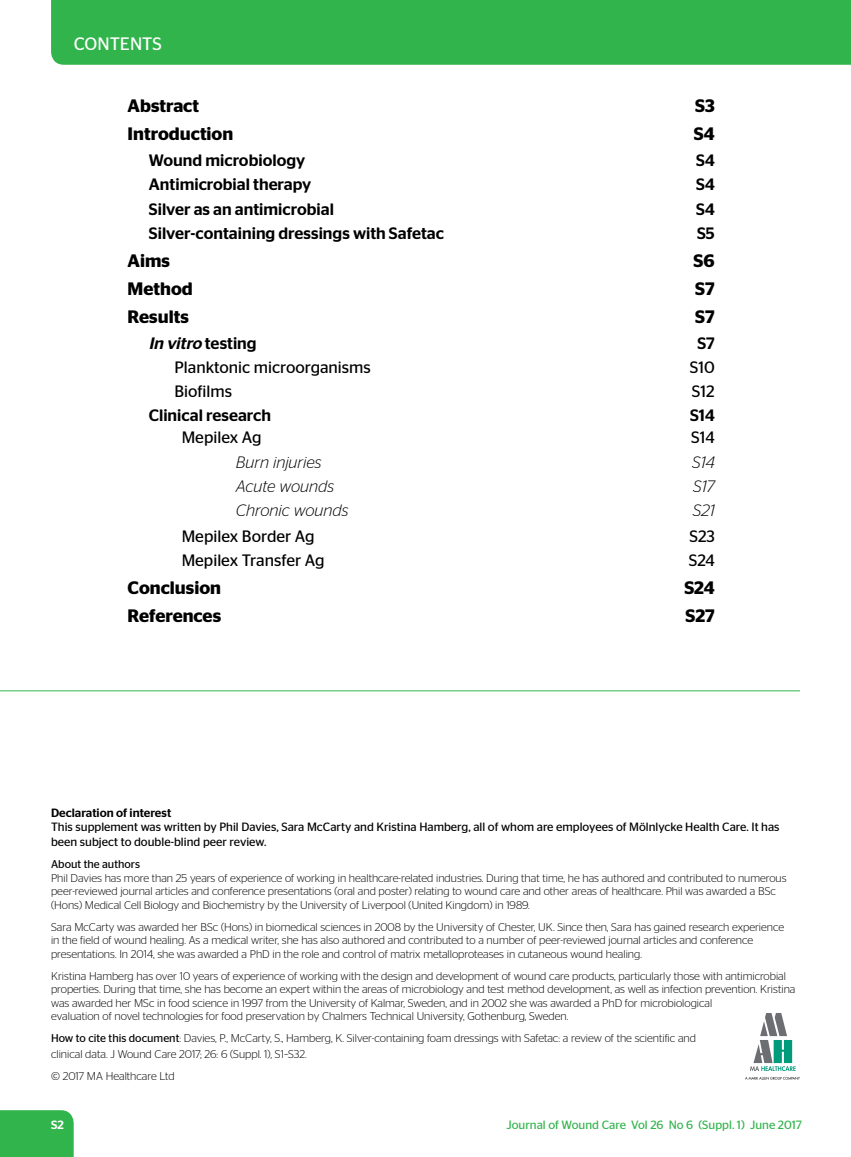
<style>
.page{position:relative;width:851px;height:1157px;background:#fff}
.page>*{position:absolute;margin:0;border:0;box-sizing:border-box;transform-origin:0 0}
.t1{font:600 18px "Stag Sans";color:#000}
.t2{font:18px "Stag Sans";color:#fff}
.t3{font:500 16.5px "Stag Sans";color:#000}
.t4{font:16.5px "Stag Sans";color:#000}
.t5{font:italic 300 16.5px "Stag Sans";color:#000}
.t6{font:italic 500 16.5px "Stag Sans";color:#000}
.t7{font:12px/15.3px "Stag Sans";color:#000}
.t8{font:12px "Stag Sans";color:#32b44c}
.t9{font:500 12px "Stag Sans";color:#000}
.t10{font:500 12px "Stag Sans";color:#fff}
.t11{font:300 11.25px/13.5px "Stag Sans";color:#000}
.t12{font:11.25px "Stag Sans";color:#000}
.s1{font-style:normal}
.s2{font-weight:400}
</style>
<div class="page">
<div style="left:51px;top:0;width:799px;height:65px;background:#32b44c"></div>
<div style="left:0;top:1110px;width:74px;height:47px;background:#32b44c"></div>
<hr style="left:0;top:690px;width:799px;height:1px;background:#32b44c">
<svg style="left:745px;top:1013px;width:54px;height:66px"></svg>
<h4 class="t2" style="left:74px;top:34px;width:90px">CONTENTS</h4>
<p class="t1" style="left:128px;top:96px;width:73px">Abstract</p>
<p class="t1" style="left:695px;top:96px;width:21px">S3</p>
<p class="t1" style="left:128px;top:123px;width:107px">Introduction</p>
<p class="t1" style="left:693px;top:123px;width:22px">S4</p>
<p class="t3" style="left:149px;top:151px;width:158px">Wound microbiology</p>
<p class="t3" style="left:696px;top:151px;width:20px">S4</p>
<p class="t3" style="left:149px;top:175px;width:164px">Antimicrobial therapy</p>
<p class="t3" style="left:696px;top:175px;width:20px">S4</p>
<p class="t3" style="left:149px;top:199px;width:186px">Silver as an antimicrobial</p>
<p class="t3" style="left:696px;top:199px;width:20px">S4</p>
<p class="t3" style="left:149px;top:223px;width:296px">Silver-containing dressings with Safetac</p>
<p class="t3" style="left:697px;top:223px;width:19px">S5</p>
<p class="t1" style="left:128px;top:250px;width:44px">Aims</p>
<p class="t1" style="left:693px;top:250px;width:23px">S6</p>
<p class="t1" style="left:128px;top:278px;width:67px">Method</p>
<p class="t1" style="left:695px;top:278px;width:21px">S7</p>
<p class="t1" style="left:128px;top:306px;width:63px">Results</p>
<p class="t1" style="left:695px;top:306px;width:21px">S7</p>
<p class="t6" style="left:149px;top:333px;width:109px">In vitro <span class="s1">testing</span></p>
<p class="t3" style="left:697px;top:333px;width:19px">S7</p>
<p class="t4" style="left:174px;top:358px;width:198px">Planktonic microorganisms</p>
<p class="t4" style="left:689px;top:358px;width:26px">S10</p>
<p class="t4" style="left:174px;top:382px;width:59px">Biofilms</p>
<p class="t4" style="left:692px;top:382px;width:24px">S12</p>
<p class="t3" style="left:149px;top:406px;width:123px">Clinical research</p>
<p class="t3" style="left:690px;top:406px;width:26px">S14</p>
<p class="t4" style="left:182px;top:428px;width:81px">Mepilex Ag</p>
<p class="t4" style="left:691px;top:428px;width:25px">S14</p>
<p class="t5" style="left:236px;top:453px;width:87px">Burn injuries</p>
<p class="t5" style="left:692px;top:453px;width:24px">S14</p>
<p class="t5" style="left:236px;top:477px;width:100px">Acute wounds</p>
<p class="t5" style="left:693px;top:477px;width:23px">S17</p>
<p class="t5" style="left:236px;top:501px;width:114px">Chronic wounds</p>
<p class="t5" style="left:692px;top:501px;width:24px">S21</p>
<p class="t4" style="left:182px;top:527px;width:134px">Mepilex Border Ag</p>
<p class="t4" style="left:689px;top:527px;width:27px">S23</p>
<p class="t4" style="left:182px;top:551px;width:144px">Mepilex Transfer Ag</p>
<p class="t4" style="left:688px;top:551px;width:28px">S24</p>
<p class="t1" style="left:128px;top:578px;width:95px">Conclusion</p>
<p class="t1" style="left:684px;top:578px;width:32px">S24</p>
<p class="t1" style="left:128px;top:605px;width:95px">References</p>
<p class="t1" style="left:685px;top:605px;width:31px">S27</p>
<p class="t9" style="left:51px;top:805px;width:122px">Declaration of interest</p>
<p class="t7" style="left:51px;top:819px;width:730px">This supplement was written by Phil Davies, Sara McCarty and Kristina Hamberg, all of whom are employees of Mölnlycke Health Care. It has been subject to double-blind peer review.</p>
<p class="t12" style="left:51px;top:858px;width:90px">About the authors</p>
<p class="t11" style="left:51px;top:871px;width:736px">Phil Davies has more than 25 years of experience of working in healthcare-related industries. During that time, he has authored and contributed to numerous peer-reviewed journal articles and conference presentations (oral and poster) relating to wound care and other areas of healthcare. Phil was awarded a BSc (Hons) Medical Cell Biology and Biochemistry by the University of Liverpool (United Kingdom) in 1989.</p>
<p class="t11" style="left:51px;top:920px;width:734px">Sara McCarty was awarded her BSc (Hons) in biomedical sciences in 2008 by the University of Chester, UK. Since then, Sara has gained research experience in the field of wound healing. As a medical writer, she has also authored and contributed to a number of peer-reviewed journal articles and conference presentations. In 2014, she was awarded a PhD in the role and control of matrix metalloproteases in cutaneous wound healing.</p>
<p class="t11" style="left:51px;top:969px;width:745px">Kristina Hamberg has over 10 years of experience of working with the design and development of wound care products, particularly those with antimicrobial properties. During that time, she has become an expert within the areas of microbiology and test method development, as well as infection prevention. Kristina was awarded her MSc in food science in 1997 from the University of Kalmar, Sweden, and in 2002 she was awarded a PhD for microbiological<br>evaluation of novel technologies for food preservation by Chalmers Technical University, Gothenburg, Sweden.</p>
<p class="t11" style="left:51px;top:1030px;width:646px;line-height:15.3px"><span class="s2">How to cite this document</span>: Davies, P., McCarty, S., Hamberg, K. Silver-containing foam dressings with Safetac: a review of the scientific and clinical data. J Wound Care 2017; 26: 6 (Suppl. 1), S1–S32.</p>
<p class="t11" style="left:51px;top:1069px;width:125px">© 2017 MA Healthcare Ltd</p>
<p class="t10" style="left:51px;top:1118px;width:14px">S2</p>
<p class="t8" style="left:506px;top:1118px;width:297px">Journal of Wound Care Vol 26 No 6 (Suppl. 1) June 2017</p>
</div>
